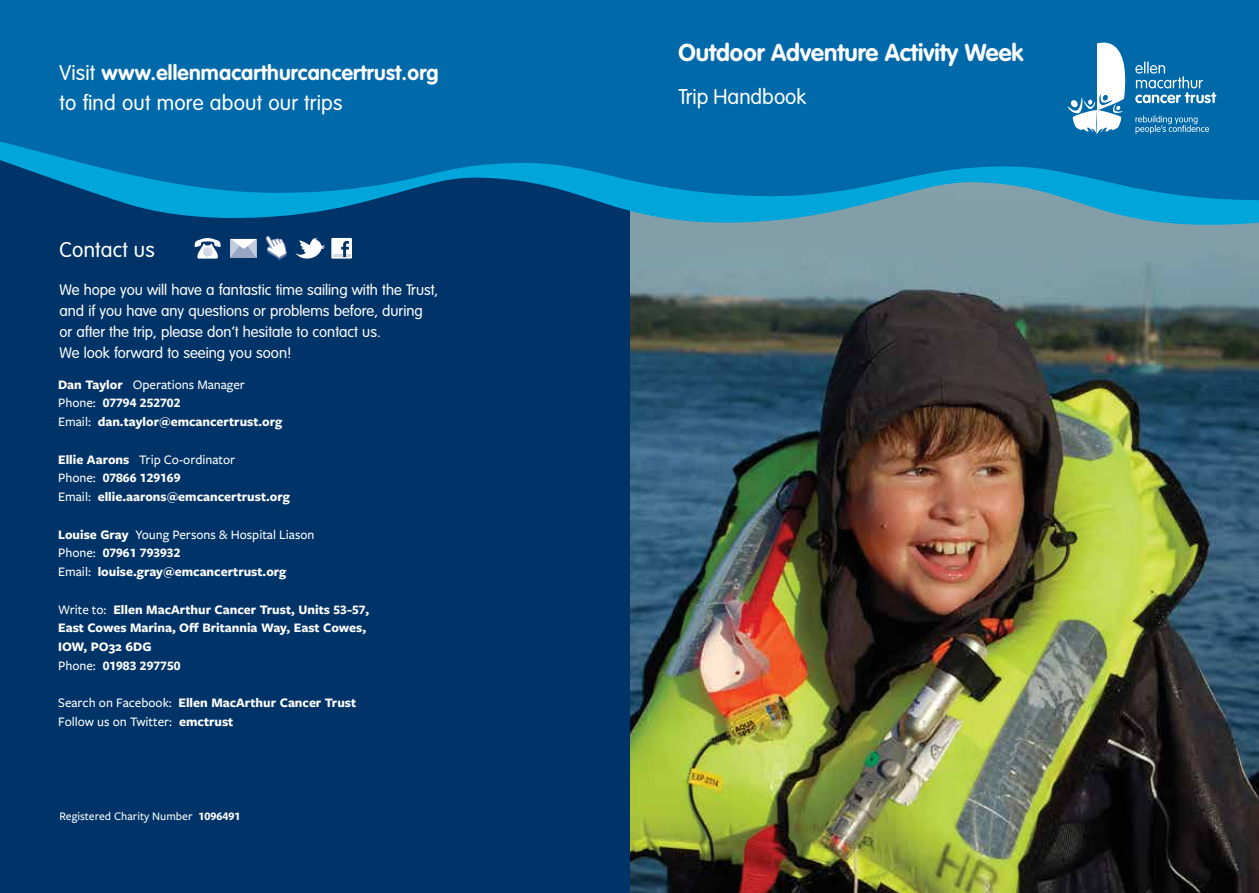
<style>
.page{position:relative;width:1259px;height:893px;background:#fff}
.page>*{position:absolute;margin:0;border:0;box-sizing:border-box;transform-origin:0 0}
.t1{font:700 24px "VAG Rounded Std";color:#fff}
.t2{font:700 21px/30px "VAG Rounded Std";letter-spacing:.01em;color:#fff}
.t3{font:300 21px "VAG Rounded Std";color:#fff}
.t4{font:300 15px/21px "VAG Rounded Std";color:#fff}
.t5{font:700 13.5px/18.8px "Freight Sans";color:#fff}
.t6{font:500 13.5px/18.8px "Freight Sans";color:#fff}
.t7{font:13.5px "Freight Sans Bold SC";color:#fff}
.t8{font:500 12px "Freight Sans";color:#fff}
.s1{font-weight:300}
.s2{font-weight:700}
.s3{font-family:"Freight Sans";font-weight:500}
.s4{font-weight:500}
.s5{font-family:"Freight Sans Bold SC";font-weight:400}
</style>
<div class="page">
<div style="left:0;top:0;width:630px;height:893px;background:#003468"></div>
<img style="left:630px;top:267px;width:629px;height:626px">
<div style="left:0;top:0;width:1259px;height:135px;background:#0069aa"></div>
<svg style="left:0;top:135px;width:1259px;height:132px"></svg>
<svg style="left:1067px;top:30px;width:149px;height:104px"></svg>
<div style="left:331px;top:238px;width:21px;height:21px;background:#fff"></div>
<hr style="left:333px;top:254px;width:17px;height:3px;background:#d5dae8">
<svg style="left:341px;top:241px;width:8px;height:16px"></svg>
<svg style="left:266px;top:236px;width:21px;height:24px"></svg>
<svg style="left:295px;top:238px;width:30px;height:25px"></svg>
<svg style="left:195px;top:238px;width:26px;height:21px"></svg>
<svg style="left:230px;top:239px;width:26px;height:19px"></svg>
<h2 class="t2" style="left:60px;top:59px;width:380px"><span class="s1">Visit</span> www.ellenmacarthurcancertrust.org <span class="s1">to find out more about our trips</span></h2>
<h2 class="t3" style="left:60px;top:241px;width:97px">Contact us</h2>
<p class="t4" style="left:60px;top:280px;width:380px">We hope you will have a fantastic time sailing with the Trust, and if you have any questions or problems before, during or after the trip, please don’t hesitate to contact us.<br>We look forward to seeing you soon!</p>
<p class="t6" style="left:58px;top:376px;width:188px"><span class="s2">Dan Taylor</span> Operations Manager</p>
<p class="t7" style="left:58px;top:395px;width:124px"><span class="s3">Phone:</span> 07794 252702</p>
<p class="t5" style="left:58px;top:414px;width:226px"><span class="s4">Email:</span> dan.taylor@emcancertrust.org</p>
<p class="t6" style="left:58px;top:451px;width:179px"><span class="s2">Ellie Aarons</span> Trip Co-ordinator</p>
<p class="t7" style="left:58px;top:470px;width:124px"><span class="s3">Phone:</span> 07866 129169</p>
<p class="t5" style="left:58px;top:489px;width:233px"><span class="s4">Email:</span> ellie.aarons@emcancertrust.org</p>
<p class="t6" style="left:58px;top:526px;width:258px"><span class="s2">Louise Gray</span> Young Persons &amp; Hospital Liason</p>
<p class="t7" style="left:58px;top:545px;width:124px"><span class="s3">Phone:</span> 07961 793932</p>
<p class="t5" style="left:58px;top:564px;width:230px"><span class="s4">Email:</span> louise.gray@emcancertrust.org</p>
<p class="t5" style="left:58px;top:601px;width:313px"><span class="s4">Write to:</span> Ellen MacArthur Cancer Trust, Units <span class="s5">53-57</span>,<br>East Cowes Marina, Off Britannia Way, East Cowes,<br>IOW, PO32 6DG</p>
<p class="t7" style="left:58px;top:657px;width:124px"><span class="s3">Phone:</span> 01983 297750</p>
<p class="t6" style="left:58px;top:695px;width:299px">Search on Facebook: <span class="s2">Ellen MacArthur Cancer Trust<br></span>Follow us on Twitter: <span class="s2">emctrust</span></p>
<p class="t8" style="left:60px;top:811px;width:183px">Registered Charity Number <span class="s5">1096491</span></p>
<h1 class="t1" style="left:678px;top:43px;width:347px">Outdoor Adventure Activity Week</h1>
<h2 class="t3" style="left:678px;top:88px;width:129px">Trip Handbook</h2>
</div>
